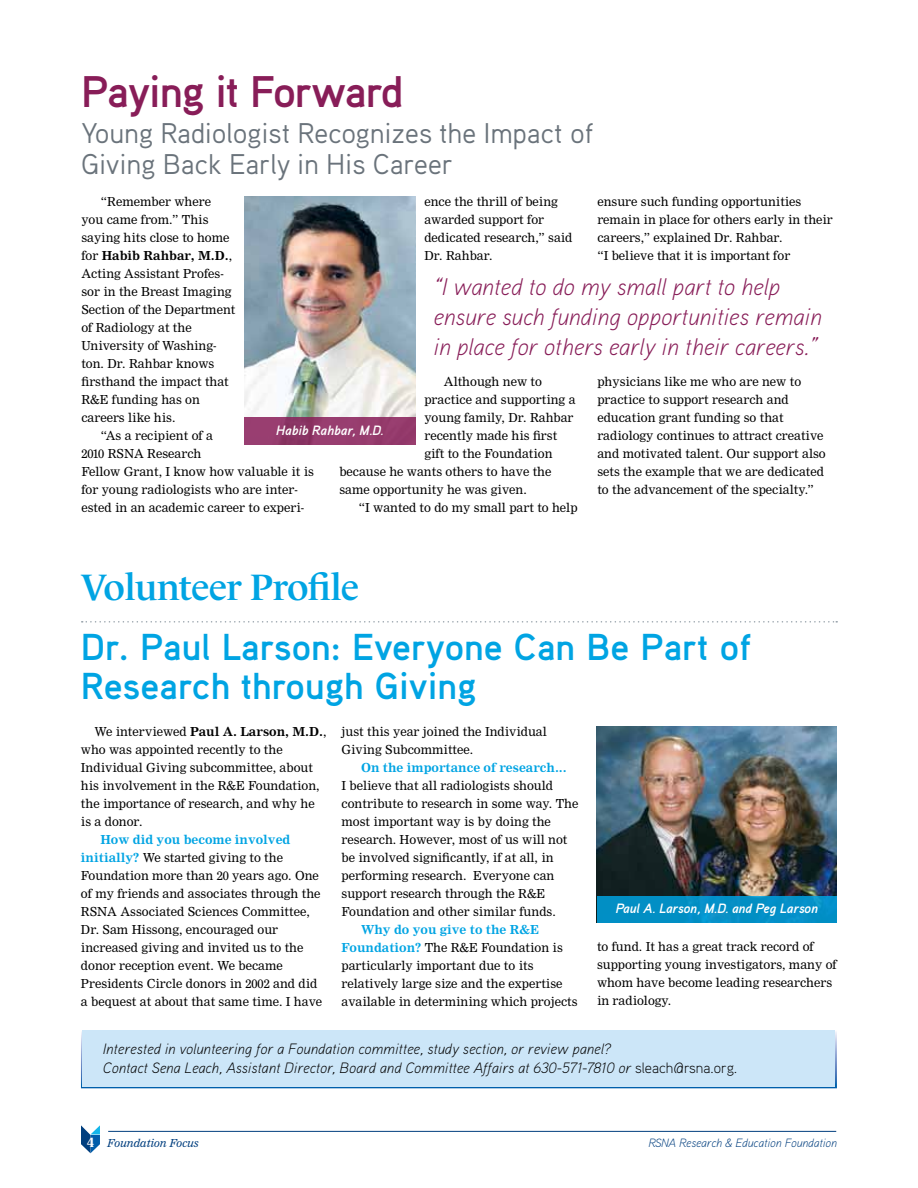
<style>
.page{position:relative;width:918px;height:1188px;background:#fff}
.page>*{position:absolute;margin:0;border:0;box-sizing:border-box;transform-origin:0 0}
.t1{font:700 44.25px "Aaux Pro OT";letter-spacing:-.025em;color:#881d58}
.t2{font:700 37.5px/39px "Aaux Pro OT";color:#00a4e3}
.t3{font:600 37.5px "Le Monde Livre";letter-spacing:-.025em;color:#00a4e3}
.t4{font:28.5px/31.5px "Aaux Pro OT";letter-spacing:-.01em;color:#6a737b}
.t5{font:italic 300 24px/30px "Aaux Pro OT";letter-spacing:-.005em;color:#881d58}
.t6{font:italic 300 15px/19.5px "Aaux Pro OT";color:#000}
.t7{font:13.5px/18px "Nimrod Rgl";color:#000}
.t8{font:13.5px "Nimrod Bld";color:#00a4e3}
.t9{font:13.5px "Nimrod Bld";color:#000}
.t10{font:italic 700 13.5px "Aaux Pro OT";letter-spacing:-.005em;color:#fff}
.t11{font:italic 300 12px "Aaux Pro OT";letter-spacing:-.005em;color:#003e7e}
.t12{font:12px "Nimrod Itl";letter-spacing:-.005em;color:#003e7e}
.s1{font-family:"Nimrod Rgl"}
.s2{font-family:"Nimrod Bld";color:#00a4e3}
.s3{font-style:normal}
.s4{font-family:"Le Monde Livre";font-weight:700;font-size:13.5px;color:#fff}
</style>
<div class="page">
<svg style="left:81px;top:1125px;width:19px;height:28px"></svg>
<hr style="left:108px;top:1131px;width:728px;height:1px;background:#003e7e">
<svg style="left:82px;top:621px;width:755px;height:2px"></svg>
<img style="left:597px;top:727px;width:240px;height:169px">
<div style="left:597px;top:896px;width:240px;height:27px;background:#028fc5"></div>
<img style="left:244px;top:196px;width:171px;height:221px">
<div style="left:244px;top:417px;width:172px;height:27px;background:linear-gradient(to right,#933b6c,#953b6c)"></div>
<div style="left:81px;top:1029px;width:756px;height:59px;background:#cce6f8;border:3px solid #fff"></div>
<h1 class="t1" style="left:81px;top:64px;width:324px">Paying it Forward</h1>
<h3 class="t4" style="left:81px;top:116px;width:514px">Young Radiologist Recognizes the Impact of<br>Giving Back Early in His Career</h3>
<p class="t7" style="left:597px;top:193px;width:237px">ensure such funding opportunities remain in place for others early in their careers,” explained Dr. Rahbar.<br>“I believe that it is important for</p>
<p class="t7" style="left:81px;top:193px;width:150px;text-indent:20px">“Remember where you came from.” This saying hits close to home</p>
<p class="t9" style="left:81px;top:246px;width:152px"><span class="s1">for</span> Habib Rahbar, M.D.<span class="s1">,</span></p>
<p class="t7" style="left:81px;top:265px;width:144px">Acting Assistant Profes-</p>
<p class="t7" style="left:81px;top:283px;width:152px">sor in the Breast Imaging</p>
<p class="t7" style="left:81px;top:301px;width:156px">Section of the Department</p>
<p class="t7" style="left:81px;top:319px;width:112px">of Radiology at the</p>
<p class="t7" style="left:81px;top:337px;width:137px">University of Washing-</p>
<p class="t7" style="left:81px;top:355px;width:134px">ton. Dr. Rahbar knows</p>
<p class="t7" style="left:81px;top:373px;width:149px">firsthand the impact that</p>
<p class="t7" style="left:81px;top:391px;width:120px">R&amp;E funding has on</p>
<p class="t7" style="left:81px;top:409px;width:96px">careers like his.</p>
<p class="t7" style="left:101px;top:427px;width:114px">“As a recipient of a</p>
<p class="t7" style="left:81px;top:445px;width:122px">2010 RSNA Research</p>
<p class="t7" style="left:81px;top:463px;width:234px">Fellow Grant, I know how valuable it is</p>
<p class="t7" style="left:81px;top:481px;width:218px">for young radiologists who are inter-</p>
<p class="t7" style="left:81px;top:499px;width:224px">ested in an academic career to experi-</p>
<p class="t7" style="left:424px;top:193px;width:150px">ence the thrill of being awarded support for dedicated research,” said<br>Dr. Rahbar.</p>
<h3 class="t5" style="left:433px;top:271px;width:390px">“I wanted to do my small part to help ensure such funding opportunities remain in place for others early in their careers.”</h3>
<p class="t7" style="left:597px;top:373px;width:230px">physicians like me who are new to practice to support research and education grant funding so that radiology continues to attract creative and motivated talent. Our support also sets the example that we are dedicated to the advancement of the specialty.”</p>
<p class="t7" style="left:444px;top:373px;width:99px">Although new to</p>
<p class="t7" style="left:424px;top:391px;width:153px">practice and supporting a</p>
<p class="t7" style="left:424px;top:409px;width:151px">young family, Dr. Rahbar</p>
<p class="t7" style="left:424px;top:427px;width:134px">recently made his first</p>
<p class="t7" style="left:424px;top:445px;width:130px">gift to the Foundation</p>
<p class="t7" style="left:339px;top:463px;width:214px">because he wants others to have the</p>
<p class="t7" style="left:339px;top:481px;width:189px">same opportunity he was given.</p>
<p class="t7" style="left:359px;top:499px;width:220px">“I wanted to do my small part to help</p>
<p class="t10" style="left:276px;top:422px;width:109px">Habib Rahbar, M.D.</p>
<h2 class="t3" style="left:81px;top:566px;width:280px">Volunteer Profile</h2>
<h2 class="t2" style="left:81px;top:627px;width:672px">Dr. Paul Larson: Everyone Can Be Part of<br>Research through Giving</h2>
<p class="t9" style="left:94px;top:722px;width:234px"><span class="s1">We interviewed</span> Paul A. Larson, M.D.<span class="s1">,</span></p>
<p class="t7" style="left:81px;top:741px;width:240px">who was appointed recently to the<br>Individual Giving subcommittee, about his involvement in the R&amp;E Foundation, the importance of research, and why he is a donor.</p>
<p class="t8" style="left:100px;top:830px;width:191px">How did you become involved</p>
<p class="t7" style="left:81px;top:849px;width:243px"><span class="s2">initially?</span> We started giving to the Foundation more than 20 years ago. One of my friends and associates through the RSNA Associated Sciences Committee, Dr. Sam Hissong, encouraged our increased giving and invited us to the donor reception event. We became Presidents Circle donors in 2002 and did a bequest at about that same time. I have</p>
<p class="t7" style="left:342px;top:723px;width:207px">just this year joined the Individual<br>Giving Subcommittee.</p>
<p class="t8" style="left:361px;top:758px;width:207px">On the importance of research...</p>
<p class="t7" style="left:342px;top:777px;width:238px">I believe that all radiologists should contribute to research in some way. The most important way is by doing the research. However, most of us will not be involved significantly, if at all, in performing research. Everyone can support research through the R&amp;E Foundation and other similar funds.</p>
<p class="t8" style="left:361px;top:920px;width:180px">Why do you give to the R&amp;E</p>
<p class="t7" style="left:342px;top:939px;width:238px"><span class="s2">Foundation?</span> The R&amp;E Foundation is particularly important due to its relatively large size and the expertise available in determining which projects</p>
<p class="t10" style="left:615px;top:900px;width:204px">Paul A. Larson, M.D. and Peg Larson</p>
<p class="t7" style="left:597px;top:938px;width:241px">to fund. It has a great track record of supporting young investigators, many of whom have become leading researchers in radiology.</p>
<p class="t6" style="left:103px;top:1038px;width:636px">Interested in volunteering for a Foundation committee, study section, or review panel?<br>Contact Sena Leach, Assistant Director, Board and Committee Affairs at 630-571-7810 or <span class="s3">sleach@rsna.org</span>.</p>
<p class="t12" style="left:87px;top:1135px;width:113px"><span class="s4">4</span> Foundation Focus</p>
<p class="t11" style="left:648px;top:1135px;width:190px">RSNA Research &amp; Education Foundation</p>
</div>
